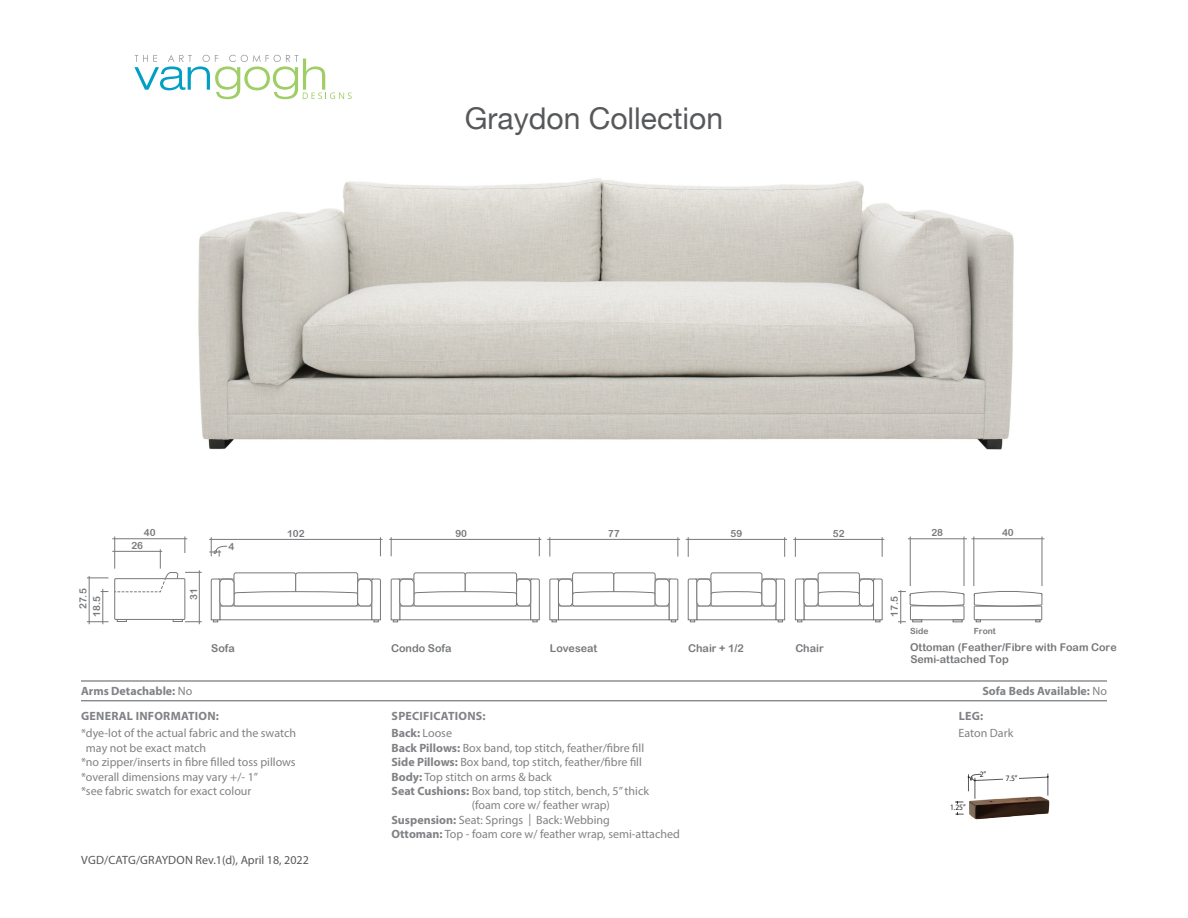
<style>
.page{position:relative;width:1188px;height:918px;background:#fff}
.page>*{position:absolute;margin:0;border:0;box-sizing:border-box;transform-origin:0 0}
.t1{font:30px "Helvetica Neue";color:#57585a}
.t2{font:12px/14.4px "Myriad Pro";color:#808285}
.t3{font:700 12px "Myriad Pro";letter-spacing:.005em;color:#808285}
.t4{font:12px "Myriad Pro";color:#57585a}
.t5{font:10.8px/11.1px "Arial Rounded MT Bold";color:#76787b}
.t6{font:9.9px "Arial Rounded MT Bold";color:#76787b}
.t7{font:8.55px "Arial Rounded MT Bold";color:#76787b}
.t8{font:8.25px "Myriad Pro";color:#231f20;scale:.9 1}
.s1{font-weight:400}
.s2{font-weight:700}
</style>
<div class="page">
<hr style="left:81px;top:700px;width:1026px;height:1px;background:#57585a">
<hr style="left:81px;top:681px;width:1026px;height:1px;background:#57585a">
<svg style="left:134px;top:55px;width:218px;height:44px"></svg>
<img style="left:198px;top:178px;width:816px;height:272px">
<div style="left:234px;top:572px;width:62px;height:27px;border:1px solid #76787b;border-radius:2px"></div>
<div style="left:295px;top:572px;width:63px;height:27px;border:1px solid #76787b;border-radius:2px"></div>
<div style="left:413px;top:572px;width:53px;height:27px;border:1px solid #76787b;border-radius:2px"></div>
<div style="left:465px;top:572px;width:52px;height:27px;border:1px solid #76787b;border-radius:2px"></div>
<div style="left:572px;top:572px;width:42px;height:27px;border:1px solid #76787b;border-radius:2px"></div>
<div style="left:613px;top:572px;width:43px;height:27px;border:1px solid #76787b;border-radius:2px"></div>
<div style="left:711px;top:572px;width:51px;height:27px;border:1px solid #76787b;border-radius:2px"></div>
<div style="left:818px;top:572px;width:42px;height:27px;border:1px solid #76787b;border-radius:2px"></div>
<svg style="left:117px;top:620px;width:10px;height:2px"></svg>
<div style="left:114px;top:578px;width:71px;height:42px;border:1px solid #76787b"></div>
<svg style="left:973px;top:591px;width:70px;height:31px"></svg>
<hr style="left:976px;top:606px;width:64px;height:1px;background:#76787b">
<svg style="left:210px;top:578px;width:171px;height:44px"></svg>
<svg style="left:390px;top:578px;width:150px;height:44px"></svg>
<svg style="left:549px;top:578px;width:130px;height:44px"></svg>
<svg style="left:687px;top:578px;width:99px;height:44px"></svg>
<svg style="left:794px;top:578px;width:89px;height:44px"></svg>
<svg style="left:87px;top:621px;width:22px;height:1px"></svg>
<hr style="left:900px;top:590px;width:1px;height:34px;background:#76787b">
<hr style="left:686px;top:539px;width:101px;height:1px;background:#76787b">
<hr style="left:209px;top:539px;width:174px;height:1px;background:#76787b">
<hr style="left:547px;top:539px;width:133px;height:1px;background:#76787b">
<svg style="left:380px;top:537px;width:1px;height:19px"></svg>
<hr style="left:389px;top:539px;width:152px;height:1px;background:#76787b">
<svg style="left:391px;top:537px;width:1px;height:19px"></svg>
<svg style="left:539px;top:537px;width:1px;height:19px"></svg>
<svg style="left:549px;top:537px;width:1px;height:20px"></svg>
<svg style="left:677px;top:537px;width:1px;height:20px"></svg>
<svg style="left:688px;top:537px;width:1px;height:20px"></svg>
<svg style="left:784px;top:537px;width:1px;height:20px"></svg>
<hr style="left:793px;top:539px;width:91px;height:1px;background:#76787b">
<svg style="left:795px;top:537px;width:1px;height:20px"></svg>
<svg style="left:882px;top:537px;width:1px;height:20px"></svg>
<hr style="left:908px;top:538px;width:59px;height:1px;background:#76787b">
<hr style="left:910px;top:537px;width:1px;height:49px;background:#76787b">
<hr style="left:964px;top:537px;width:1px;height:49px;background:#76787b">
<hr style="left:971px;top:538px;width:73px;height:1px;background:#76787b">
<hr style="left:1042px;top:537px;width:1px;height:49px;background:#76787b">
<hr style="left:973px;top:537px;width:1px;height:49px;background:#76787b">
<svg style="left:898px;top:591px;width:67px;height:31px"></svg>
<hr style="left:102px;top:589px;width:1px;height:35px;background:#76787b">
<hr style="left:112px;top:538px;width:75px;height:1px;background:#76787b">
<hr style="left:112px;top:551px;width:50px;height:1px;background:#76787b">
<hr style="left:114px;top:537px;width:1px;height:32px;background:#76787b">
<hr style="left:89px;top:576px;width:1px;height:48px;background:#76787b">
<svg style="left:87px;top:577px;width:22px;height:1px"></svg>
<svg style="left:209px;top:537px;width:19px;height:20px"></svg>
<hr style="left:199px;top:570px;width:1px;height:54px;background:#76787b">
<svg style="left:173px;top:619px;width:29px;height:3px"></svg>
<svg style="left:115px;top:537px;width:87px;height:56px"></svg>
<img style="left:970px;top:801px;width:80px;height:19px">
<svg style="left:955px;top:773px;width:94px;height:42px"></svg>
<p class="t1" style="left:465px;top:96px;width:260px">Graydon Collection</p>
<p class="t6" style="left:77px;top:609px;width:22px;rotate:-90deg">27.5</p>
<p class="t6" style="left:91px;top:617px;width:22px;rotate:-90deg">18.5</p>
<p class="t6" style="left:144px;top:527px;width:13px">40</p>
<p class="t6" style="left:131px;top:540px;width:13px">26</p>
<p class="t6" style="left:228px;top:541px;width:7px">4</p>
<p class="t6" style="left:287px;top:527px;width:19px">102</p>
<p class="t6" style="left:455px;top:527px;width:13px">90</p>
<p class="t6" style="left:608px;top:527px;width:13px">77</p>
<p class="t6" style="left:731px;top:527px;width:13px">59</p>
<p class="t6" style="left:833px;top:527px;width:13px">52</p>
<p class="t6" style="left:931px;top:527px;width:13px">28</p>
<p class="t6" style="left:1002px;top:527px;width:13px">40</p>
<p class="t6" style="left:188px;top:600px;width:13px;rotate:-90deg">31</p>
<p class="t5" style="left:211px;top:642px;width:25px">Sofa</p>
<p class="t5" style="left:391px;top:642px;width:62px">Condo Sofa</p>
<p class="t5" style="left:550px;top:642px;width:49px">Loveseat</p>
<p class="t5" style="left:688px;top:642px;width:57px">Chair + 1/2</p>
<p class="t5" style="left:795px;top:642px;width:30px">Chair</p>
<p class="t6" style="left:889px;top:617px;width:22px;rotate:-90deg">17.5</p>
<p class="t7" style="left:910px;top:626px;width:20px">Side</p>
<p class="t7" style="left:974px;top:626px;width:24px">Front</p>
<p class="t5" style="left:910px;top:642px;width:212px">Ottoman (Feather/Fibre with Foam Core)<br>Semi-attached Top</p>
<p class="t3" style="left:81px;top:683px;width:113px">Arms Detachable: <span class="s1">No</span></p>
<p class="t3" style="left:982px;top:683px;width:126px">Sofa Beds Available: <span class="s1">No</span></p>
<p class="t3" style="left:81px;top:708px;width:139px">GENERAL INFORMATION:</p>
<p class="t2" style="left:86px;top:726px;width:212px;text-indent:-5px">*dye-lot of the actual fabric and the swatch may not be exact match</p>
<p class="t2" style="left:81px;top:755px;width:216px">*no zipper/inserts in fibre filled toss pillows</p>
<p class="t2" style="left:81px;top:769px;width:179px">*overall dimensions may vary +/- 1”</p>
<p class="t2" style="left:81px;top:784px;width:172px">*see fabric swatch for exact colour</p>
<p class="t4" style="left:81px;top:853px;width:229px">VGD/CATG/GRAYDON Rev.1(d), April 18, 2022</p>
<p class="t3" style="left:392px;top:708px;width:96px">SPECIFICATIONS:</p>
<p class="t3" style="left:392px;top:726px;width:62px">Back: <span class="s1">Loose</span></p>
<p class="t2" style="left:392px;top:740px;width:254px"><span class="s2">Back Pillows:</span> Box band, top stitch, feather/fibre fill</p>
<p class="t2" style="left:392px;top:755px;width:252px"><span class="s2">Side Pillows:</span> Box band, top stitch, feather/fibre fill</p>
<p class="t2" style="left:392px;top:769px;width:162px"><span class="s2">Body:</span> Top stitch on arms &amp; back</p>
<p class="t2" style="left:472px;top:784px;width:179px;text-indent:-80px"><span class="s2">Seat Cushions:</span> Box band, top stitch, bench, 5” thick (foam core w/ feather wrap)</p>
<p class="t2" style="left:392px;top:812px;width:220px"><span class="s2">Suspension:</span> Seat: Springs | Back: Webbing</p>
<p class="t2" style="left:392px;top:827px;width:290px"><span class="s2">Ottoman:</span> Top - foam core w/ feather wrap, semi-attached</p>
<p class="t3" style="left:959px;top:708px;width:26px">LEG:</p>
<p class="t2" style="left:959px;top:726px;width:56px">Eaton Dark</p>
<p class="t8" style="left:950px;top:802px;width:19px">1.25”</p>
<p class="t8" style="left:980px;top:769px;width:9px">2”</p>
<p class="t8" style="left:1006px;top:773px;width:15px">7.5”</p>
</div>
